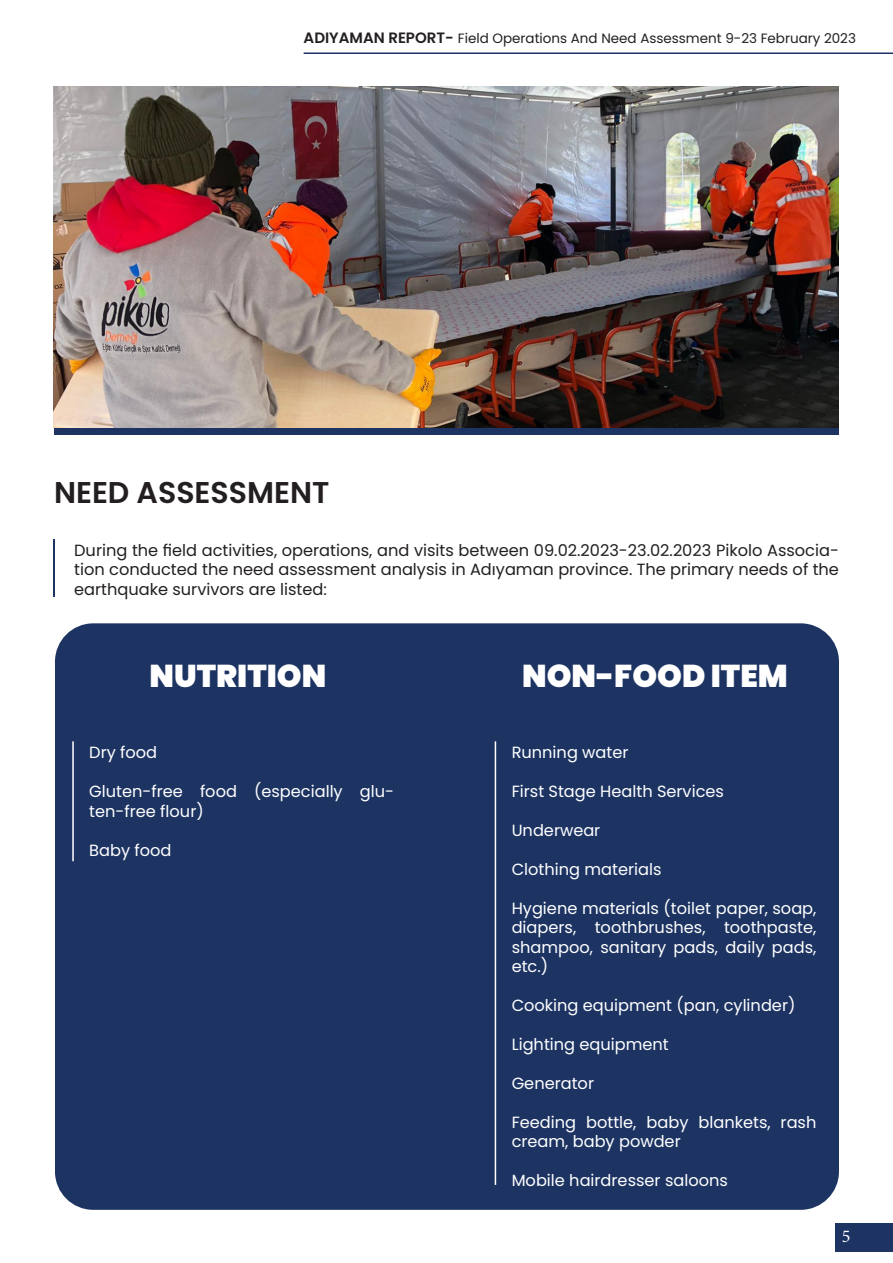
<style>
.page{position:relative;width:893px;height:1263px;background:#fff}
.page>*{position:absolute;margin:0;border:0;box-sizing:border-box;transform-origin:0 0}
.t1{font:900 31.5px "Poppins";color:#fff}
.t2{font:600 30px "Poppins";color:#231f20}
.t3{font:18px "Minion Pro";color:#fff}
.t4{font:16.2px/19.5px "Poppins";color:#fff}
.t5{font:16.2px/19.5px "Poppins";color:#231f20;text-align:justify}
.t6{font:13.5px "Poppins";color:#231f20}
.s1{font-weight:600;font-size:15px}
</style>
<div class="page">
<hr style="left:304px;top:53px;width:589px;height:1px;background:#1d3463">
<div style="left:836px;top:1223px;width:57px;height:29px;background:#1d3463"></div>
<div style="left:55px;top:623px;width:784px;height:587px;background:#1d3463;border-radius:38px"></div>
<hr style="left:53px;top:539px;width:2px;height:57px;background:#1d3463">
<hr style="left:72px;top:741px;width:2px;height:120px;background:#fff">
<hr style="left:495px;top:741px;width:1px;height:444px;background:#fff">
<div style="left:54px;top:427px;width:785px;height:8px;background:#1d3463"></div>
<img style="left:53px;top:87px;width:786px;height:340px">
<p class="t6" style="left:304px;top:30px;width:554px"><span class="s1">ADIYAMAN REPORT-</span> Field Operations And Need Assessment 9-23 February 2023</p>
<p class="t2" style="left:54px;top:475px;width:277px">NEED ASSESSMENT</p>
<p class="t5" style="left:74px;top:540px;width:766px">During the field activities, operations, and visits between 09.02.2023-23.02.2023 Pikolo Associa&shy;tion conducted the need assessment analysis in Adıyaman province. The primary needs of the earthquake survivors are listed:</p>
<p class="t1" style="left:150px;top:658px;width:178px">NUTRITION</p>
<p class="t1" style="left:522px;top:658px;width:267px">NON-FOOD ITEM</p>
<p class="t4" style="left:89px;top:743px;width:69px">Dry food</p>
<p class="t4" style="left:89px;top:782px;width:306px">Gluten-free food (especially glu&shy;ten-free flour)</p>
<p class="t4" style="left:89px;top:840px;width:84px">Baby food</p>
<p class="t4" style="left:512px;top:743px;width:118px">Running water</p>
<p class="t4" style="left:512px;top:782px;width:214px">First Stage Health Services</p>
<p class="t4" style="left:512px;top:821px;width:90px">Underwear</p>
<p class="t4" style="left:512px;top:860px;width:151px">Clothing materials</p>
<p class="t4" style="left:512px;top:898px;width:306px;text-align:justify">Hygiene materials (toilet paper, soap, diapers, toothbrushes, toothpaste, shampoo, sanitary pads, daily pads, etc.)</p>
<p class="t4" style="left:512px;top:996px;width:285px">Cooking equipment (pan, cylinder)</p>
<p class="t4" style="left:512px;top:1035px;width:159px">Lighting equipment</p>
<p class="t4" style="left:512px;top:1073px;width:84px">Generator</p>
<p class="t4" style="left:512px;top:1112px;width:306px">Feeding bottle, baby blankets, rash cream, baby powder</p>
<p class="t4" style="left:512px;top:1171px;width:218px">Mobile hairdresser saloons</p>
<p class="t3" style="left:842px;top:1225px;width:10px">5</p>
</div>
